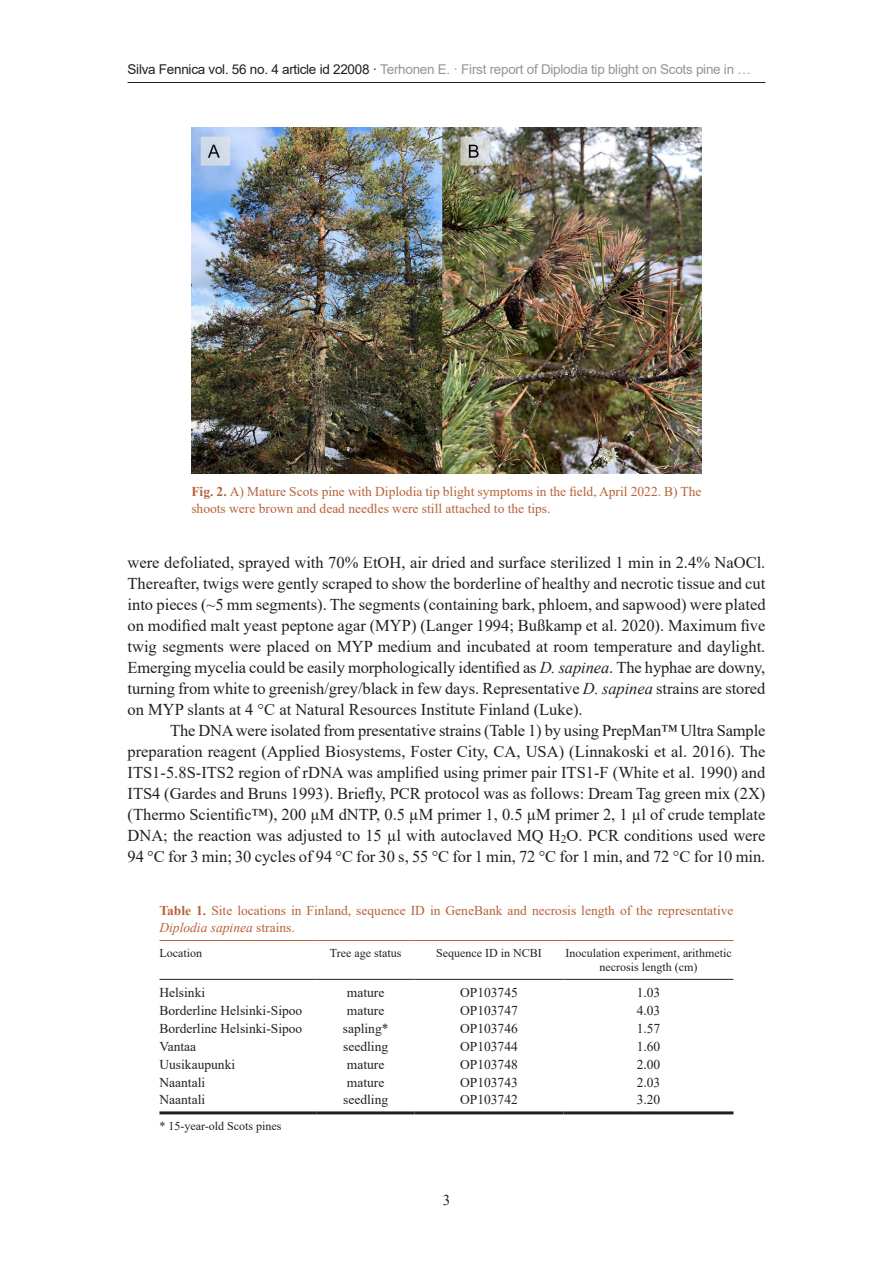
<style>
.page{position:relative;width:893px;height:1263px;background:#fff}
.page>*{position:absolute;margin:0;border:0;box-sizing:border-box;transform-origin:0 0}
.body-text-1st{font:16.5px/21px "Times New Roman";color:#231f20;text-align:justify}
.body-text{font:16.5px/21px "Times New Roman";letter-spacing:-.005em;color:#231f20;text-align:justify}
.t1{font:15px "Times New Roman";color:#231f20}
.t2{font:13.5px "Times New Roman";color:#231f20}
.fig-caption{font:13.5px/17.2px "Times New Roman";color:#b7623a}
.table-caption{font:13.5px/17.2px "Times New Roman";color:#b7623a}
.t3{font:13.5px "Arial";letter-spacing:-.02em;color:#939598}
.table-col-head{font:12px/13.5px "Times New Roman";color:#231f20;text-align:center}
.table-footnote{font:12px "Times New Roman";color:#231f20}
.s1{color:#231f20}
.s2{font-weight:700}
.s3{font-style:italic}
</style>
<div class="page">
<hr style="left:128px;top:82px;width:637px;height:1px;background:#231f20">
<img style="left:191px;top:128px;width:511px;height:345px">
<hr style="left:159px;top:979px;width:158px;height:1px;background:#231f20">
<hr style="left:317px;top:979px;width:98px;height:1px;background:#231f20">
<hr style="left:415px;top:979px;width:148px;height:1px;background:#231f20">
<hr style="left:563px;top:979px;width:170px;height:1px;background:#231f20">
<hr style="left:159px;top:940px;width:158px;height:1px;background:#b7623a">
<hr style="left:317px;top:940px;width:98px;height:1px;background:#b7623a">
<hr style="left:415px;top:940px;width:148px;height:1px;background:#b7623a">
<hr style="left:563px;top:940px;width:170px;height:1px;background:#b7623a">
<hr style="left:159px;top:1111px;width:158px;height:3px;background:#231f20">
<hr style="left:317px;top:1111px;width:98px;height:3px;background:#231f20">
<hr style="left:415px;top:1111px;width:148px;height:3px;background:#231f20">
<hr style="left:563px;top:1111px;width:170px;height:3px;background:#231f20">
<p class="t3" style="left:128px;top:60px;width:625px"><span class="s1">Silva Fennica vol. 56 no. 4 article id 22008 ·</span> Terhonen E. · First report of Diplodia tip blight on Scots pine in …</p>
<p class="fig-caption" style="left:191px;top:482px;width:512px"><span class="s2">Fig. 2.</span> A) Mature Scots pine with Diplodia tip blight symptoms in the field, April 2022. B) The shoots were brown and dead needles were still attached to the tips.</p>
<p class="body-text-1st" style="left:128px;top:551px;width:639px">were defoliated, sprayed with 70% EtOH, air dried and surface sterilized 1 min in 2.4% NaOCl.<br>Thereafter, twigs were gently scraped to show the borderline of healthy and necrotic tissue and cut into pieces (~5 mm segments). The segments (containing bark, phloem, and sapwood) were plated on modified malt yeast peptone agar (MYP) (Langer 1994; Bußkamp et al. 2020). Maximum five twig segments were placed on MYP medium and incubated at room temperature and daylight.<br>Emerging mycelia could be easily morphologically identified as <span class="s3">D. sapinea</span>. The hyphae are downy, turning from white to greenish/grey/black in few days. Representative <span class="s3">D. sapinea</span> strains are stored on MYP slants at 4 °C at Natural Resources Institute Finland (Luke).</p>
<p class="body-text" style="left:128px;top:719px;width:639px;text-indent:43px">The DNA were isolated from presentative strains (Table 1) by using PrepMan™ Ultra Sample preparation reagent (Applied Biosystems, Foster City, CA, USA) (Linnakoski et al. 2016). The ITS1-5.8S-ITS2 region of rDNA was amplified using primer pair ITS1-F (White et al. 1990) and ITS4 (Gardes and Bruns 1993). Briefly, PCR protocol was as follows: Dream Tag green mix (2X) (Thermo Scientific™), 200 µM dNTP, 0.5 µM primer 1, 0.5 µM primer 2, 1 µl of crude template DNA; the reaction was adjusted to 15 µl with autoclaved MQ H<sub>2</sub>O. PCR conditions used were 94 °C for 3 min; 30 cycles of 94 °C for 30 s, 55 °C for 1 min, 72 °C for 1 min, and 72 °C for 10 min.</p>
<p class="table-caption" style="left:159px;top:901px;width:576px"><span class="s2">Table 1.</span> Site locations in Finland, sequence ID in GeneBank and necrosis length of the representative<br><span class="s3">Diplodia sapinea</span> strains.</p>
<p class="table-col-head" style="left:159px;top:946px;width:44px">Location</p>
<p class="table-col-head" style="left:330px;top:946px;width:73px">Tree age status</p>
<p class="table-col-head" style="left:436px;top:946px;width:107px">Sequence ID in NCBI</p>
<p class="table-col-head" style="left:565px;top:946px;width:168px">Inoculation experiment, arithmetic necrosis length (cm)</p>
<p class="t2" style="left:159px;top:983px;width:47px">Helsinki</p>
<p class="t2" style="left:347px;top:983px;width:39px">mature</p>
<p class="t2" style="left:460px;top:983px;width:59px">OP103745</p>
<p class="t2" style="left:637px;top:983px;width:25px">1.03</p>
<p class="t2" style="left:159px;top:1001px;width:144px">Borderline Helsinki-Sipoo</p>
<p class="t2" style="left:347px;top:1001px;width:39px">mature</p>
<p class="t2" style="left:460px;top:1001px;width:59px">OP103747</p>
<p class="t2" style="left:637px;top:1001px;width:25px">4.03</p>
<p class="t2" style="left:159px;top:1019px;width:144px">Borderline Helsinki-Sipoo</p>
<p class="t2" style="left:343px;top:1019px;width:47px">sapling*</p>
<p class="t2" style="left:460px;top:1019px;width:59px">OP103746</p>
<p class="t2" style="left:637px;top:1019px;width:25px">1.57</p>
<p class="t2" style="left:159px;top:1037px;width:38px">Vantaa</p>
<p class="t2" style="left:343px;top:1037px;width:46px">seedling</p>
<p class="t2" style="left:460px;top:1037px;width:59px">OP103744</p>
<p class="t2" style="left:637px;top:1037px;width:25px">1.60</p>
<p class="t2" style="left:159px;top:1055px;width:77px">Uusikaupunki</p>
<p class="t2" style="left:347px;top:1055px;width:39px">mature</p>
<p class="t2" style="left:460px;top:1055px;width:59px">OP103748</p>
<p class="t2" style="left:637px;top:1055px;width:25px">2.00</p>
<p class="t2" style="left:159px;top:1072px;width:47px">Naantali</p>
<p class="t2" style="left:347px;top:1072px;width:39px">mature</p>
<p class="t2" style="left:460px;top:1072px;width:59px">OP103743</p>
<p class="t2" style="left:637px;top:1072px;width:25px">2.03</p>
<p class="t2" style="left:159px;top:1090px;width:47px">Naantali</p>
<p class="t2" style="left:343px;top:1090px;width:46px">seedling</p>
<p class="t2" style="left:460px;top:1090px;width:59px">OP103742</p>
<p class="t2" style="left:637px;top:1090px;width:25px">3.20</p>
<p class="table-footnote" style="left:159px;top:1117px;width:124px">* 15-year-old Scots pines</p>
<p class="t1" style="left:443px;top:1190px;width:9px">3</p>
</div>
